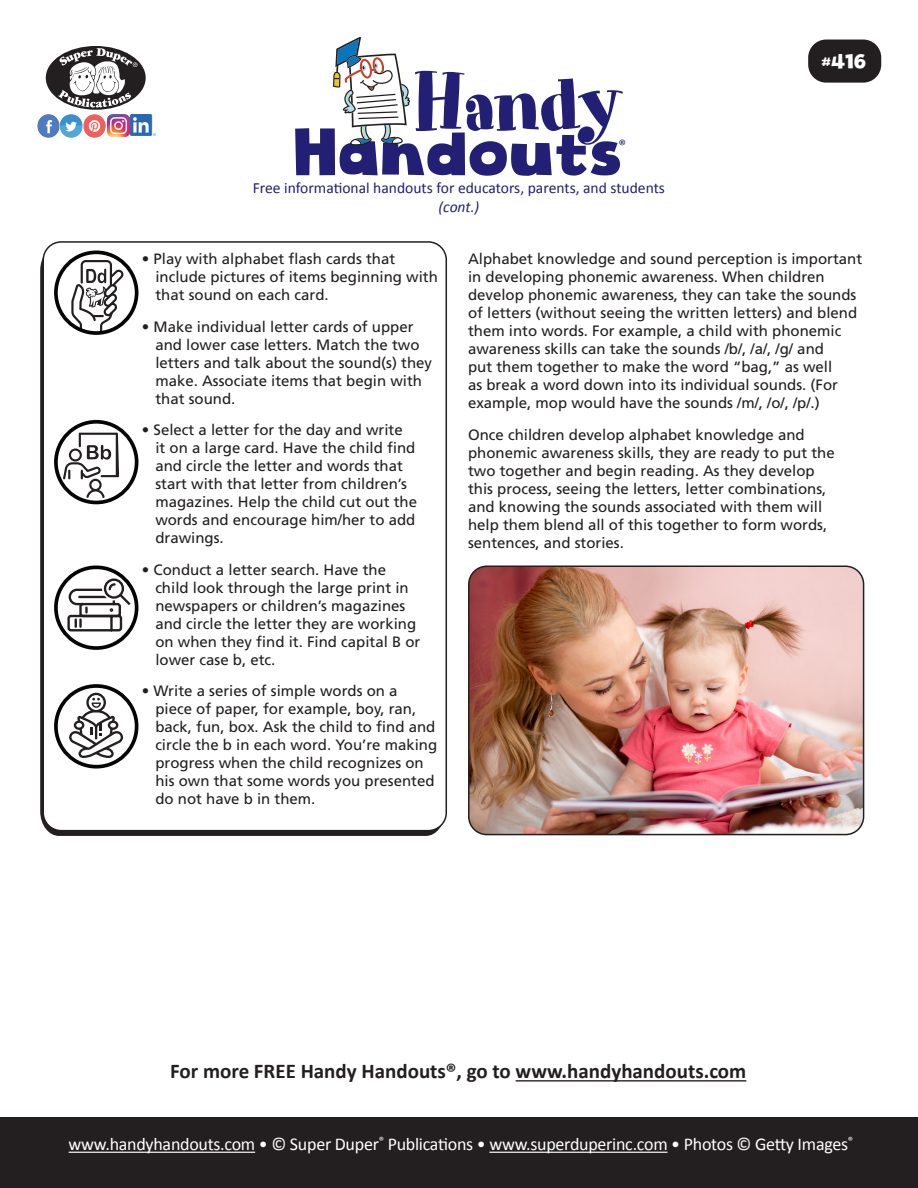
<style>
.page{position:relative;width:918px;height:1188px;background:#fff}
.page>*{position:absolute;margin:0;border:0;box-sizing:border-box;transform-origin:0 0}
.t1{font:79.2px "Art Department JNL";letter-spacing:-.03em;color:#231f75}
.t2{font:64.8px "Cloudy Witha Chanceof Love";color:#231f75}
.HH_TEXT{font:700 21px "Calibri";color:#231f20}
.t3{font:19.5px "Cloudy Witha Chanceof Love";color:#fff}
.t4{font:18px "Calibri";letter-spacing:-.015em;color:#fff}
.t5{font:15.6px "Calibri";color:#231f75}
.t6{font:italic 15.6px "Calibri";color:#231f75}
.t7{font:15.15px "Calibri";color:#231f75}
.HH_Text{font:15px/18px "Frutiger";color:#231f20}
</style>
<div class="page">
<div style="left:808px;top:40px;width:73px;height:43px;background:#231f20;border-radius:18px"></div>
<hr style="left:516px;top:1080px;width:230px;height:2px;background:#231f20">
<div style="left:0;top:1118px;width:918px;height:70px;background:#231f20"></div>
<div style="left:46px;top:46px;width:100px;height:64px;background:#231f20;border-radius:50%"></div>
<svg style="left:58px;top:48px;width:80px;height:60px"></svg>
<img style="left:37px;top:115px;width:92px;height:22px">
<img style="left:131px;top:115px;width:24px;height:21px">
<svg style="left:333px;top:37px;width:77px;height:109px"></svg>
<hr style="left:69px;top:1152px;width:186px;height:1px;background:#fff">
<hr style="left:489px;top:1152px;width:179px;height:1px;background:#fff">
<div style="left:43px;top:241px;width:404px;height:590px;border:2px solid #231f20;border-radius:18px"></div>
<svg style="left:71px;top:260px;width:52px;height:74px"></svg>
<div style="left:54px;top:250px;width:84px;height:85px;border:4px solid #040503;border-radius:50%"></div>
<div style="left:102px;top:577px;width:24px;height:24px;border:6px solid #fff;border-radius:50%"></div>
<div style="left:104px;top:578px;width:20px;height:21px;border:2px solid #231f20;border-radius:50%"></div>
<svg style="left:66px;top:582px;width:67px;height:51px"></svg>
<div style="left:54px;top:565px;width:84px;height:85px;border:4px solid #040503;border-radius:50%"></div>
<svg style="left:69px;top:693px;width:54px;height:65px"></svg>
<div style="left:54px;top:684px;width:84px;height:85px;border:4px solid #040503;border-radius:50%"></div>
<div style="left:54px;top:420px;width:84px;height:84px;border:4px solid #040503;border-radius:50%"></div>
<svg style="left:63px;top:433px;width:56px;height:65px"></svg>
<img style="left:469px;top:566px;width:395px;height:269px">
<div style="left:468px;top:566px;width:396px;height:269px;border:2px solid #231f20;border-radius:18px"></div>
<p class="t1" style="left:412px;top:56px;width:213px">Handy</p>
<p class="t5" style="left:253px;top:177px;width:414px">Free informational handouts for educators, parents, and students</p>
<p class="t6" style="left:439px;top:196px;width:42px">(cont.)</p>
<p class="t2" style="left:296px;top:112px;width:331px">Handouts</p>
<p class="t7" style="left:618px;top:135px;width:9px">®</p>
<p class="t3" style="left:822px;top:49px;width:46px">#416</p>
<p class="HH_Text" style="left:155px;top:250px;width:284px;text-indent:-14px">• Play with alphabet flash cards that include pictures of items beginning with that sound on each card.</p>
<p class="HH_Text" style="left:155px;top:317px;width:278px;text-indent:-14px">• Make individual letter cards of upper and lower case letters. Match the two letters and talk about the sound(s) they make. Associate items that begin with that sound.</p>
<p class="HH_Text" style="left:155px;top:421px;width:263px;text-indent:-14px">• Select a letter for the day and write<br>it on a large card. Have the child find and circle the letter and words that start with that letter from children’s magazines. Help the child cut out the words and encourage him/her to add drawings.</p>
<p class="HH_Text" style="left:155px;top:560px;width:267px;text-indent:-14px">• Conduct a letter search. Have the child look through the large print in newspapers or children’s magazines and circle the letter they are working on when they find it. Find capital B or lower case b, etc.</p>
<p class="HH_Text" style="left:155px;top:682px;width:283px;text-indent:-14px">• Write a series of simple words on a piece of paper, for example, boy, ran, back, fun, box. Ask the child to find and circle the b in each word. You’re making progress when the child recognizes on his own that some words you presented do not have b in them.</p>
<p class="HH_Text" style="left:468px;top:250px;width:396px">Alphabet knowledge and sound perception is important in developing phonemic awareness. When children develop phonemic awareness, they can take the sounds of letters (without seeing the written letters) and blend them into words. For example, a child with phonemic awareness skills can take the sounds /b/, /a/, /g/ and<br>put them together to make the word “bag,” as well<br>as break a word down into its individual sounds. (For example, mop would have the sounds /m/, /o/, /p/.)</p>
<p class="HH_Text" style="left:468px;top:425px;width:368px">Once children develop alphabet knowledge and phonemic awareness skills, they are ready to put the two together and begin reading. As they develop this process, seeing the letters, letter combinations, and knowing the sounds associated with them will help them blend all of this together to form words, sentences, and stories.</p>
<p class="HH_TEXT" style="left:170px;top:1057px;width:578px">For more FREE Handy Handouts®, go to www.handyhandouts.com</p>
<p class="t4" style="left:69px;top:1132px;width:786px">www.handyhandouts.com • © Super Duper<sup>®</sup> Publications • www.superduperinc.com • Photos © Getty Images<sup>®</sup></p>
</div>
